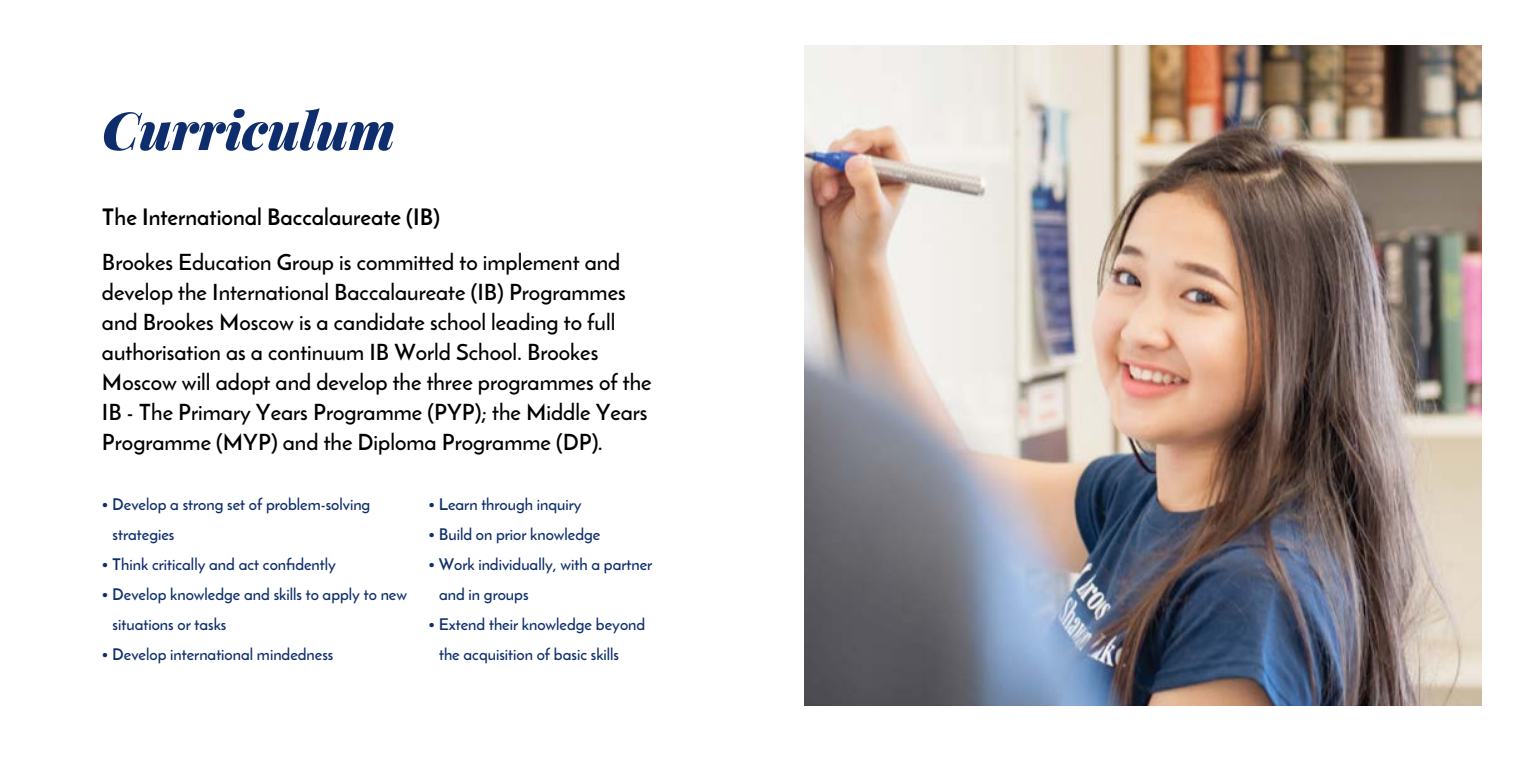
<style>
.page{position:relative;width:1524px;height:762px;background:#fff}
.page>*{position:absolute;margin:0;border:0;box-sizing:border-box;transform-origin:0 0}
.t1{font:italic 900 52.5px "Playfair Display";color:#0d2d6c}
.t2{font:600 22.5px/30px "Josefin Sans";color:#000}
.t3{font:700 22.5px "Josefin Sans";color:#000}
.t4{font:600 16.25px/30px "Josefin Sans";color:#0d2d6c}
</style>
<div class="page">
<img style="left:804px;top:45px;width:677px;height:660px">
<h1 class="t1" style="left:102px;top:94px;width:295px">Curriculum</h1>
<p class="t3" style="left:102px;top:203px;width:339px">The International Baccalaureate (IB)</p>
<p class="t2" style="left:102px;top:247px;width:551px">Brookes Education Group is committed to implement and develop the International Baccalaureate (IB) Programmes and Brookes Moscow is a candidate school leading to full authorisation as a continuum IB World School. Brookes Moscow will adopt and develop the three programmes of the IB - The Primary Years Programme (PYP); the Middle Years Programme (MYP) and the Diploma Programme (DP).</p>
<p class="t4" style="left:113px;top:489px;width:259px;text-indent:-11px">• Develop a strong set of problem-solving strategies</p>
<p class="t4" style="left:102px;top:549px;width:235px">• Think critically and act confidently</p>
<p class="t4" style="left:113px;top:579px;width:296px;text-indent:-11px">• Develop knowledge and skills to apply to new situations or tasks</p>
<p class="t4" style="left:102px;top:639px;width:233px">• Develop international mindedness</p>
<p class="t4" style="left:428px;top:489px;width:155px">• Learn through inquiry</p>
<p class="t4" style="left:428px;top:519px;width:174px">• Build on prior knowledge</p>
<p class="t4" style="left:439px;top:549px;width:215px;text-indent:-11px">• Work individually, with a partner and in groups</p>
<p class="t4" style="left:439px;top:609px;width:208px;text-indent:-11px">• Extend their knowledge beyond the acquisition of basic skills</p>
</div>
